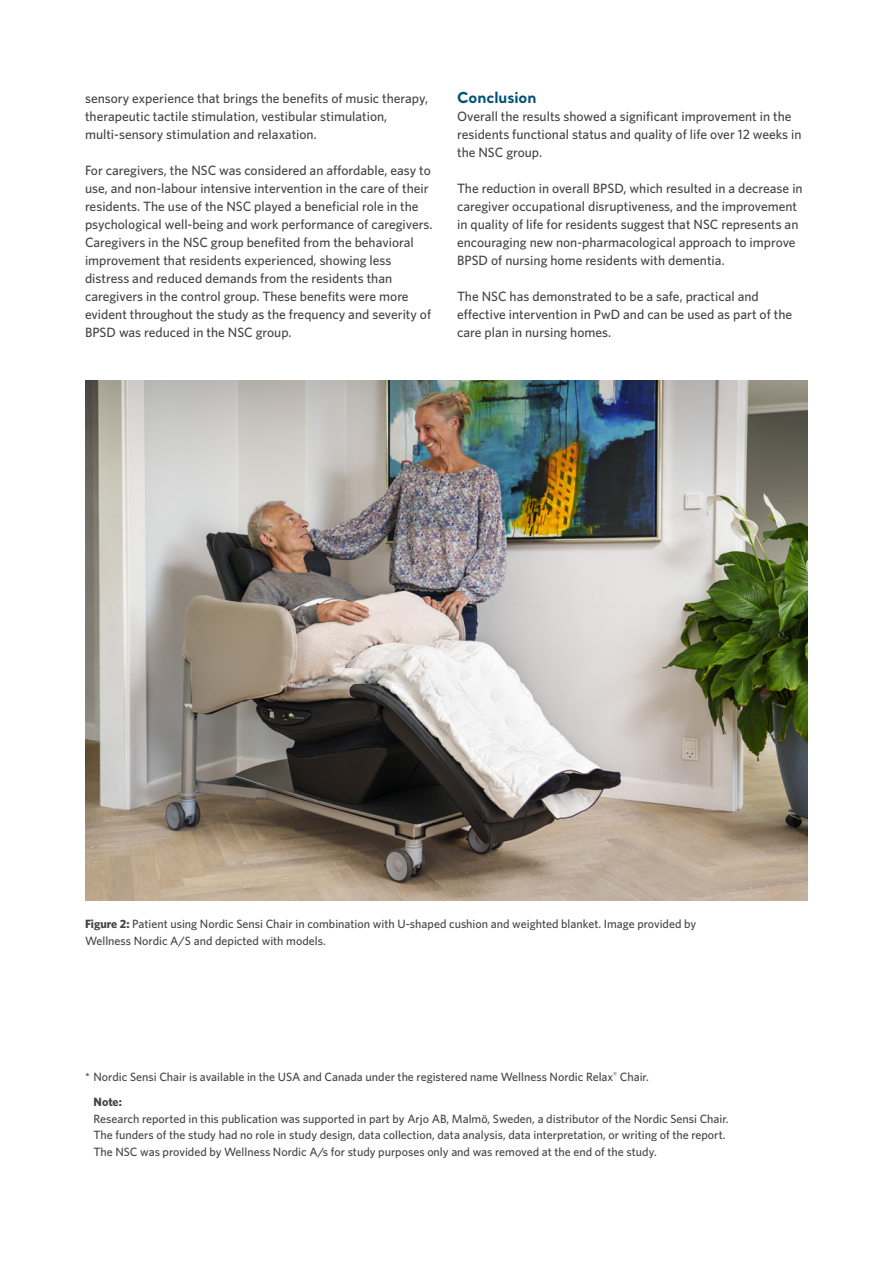
<style>
.page{position:relative;width:893px;height:1263px;background:#fff}
.page>*{position:absolute;margin:0;border:0;box-sizing:border-box;transform-origin:0 0}
.Sub-heading_body_copy_Santral_Bold_10_12{font:700 15px "Santral";letter-spacing:-.005em;color:#015174}
.Body_copy_Whitney_Medium_9_12_pt{font:500 13.5px/18px "Whitney";color:#434342}
.Body_copy_Whitney_Medium_9_12_pt-2{font:500 12px/16.5px "Whitney";color:#434342}
.Body_copy_Whitney_Medium_9_12_pt-3{font:700 12px "Whitney";color:#434342}
.s1{font-weight:700}
</style>
<div class="page">
<img style="left:85px;top:381px;width:722px;height:520px">
<p class="Body_copy_Whitney_Medium_9_12_pt" style="left:85px;top:89px;width:345px">sensory experience that brings the benefits of music therapy, therapeutic tactile stimulation, vestibular stimulation, multi-sensory stimulation and relaxation.</p>
<p class="Body_copy_Whitney_Medium_9_12_pt" style="left:85px;top:161px;width:349px">For caregivers, the NSC was considered an affordable, easy to use, and non-labour intensive intervention in the care of their residents. The use of the NSC played a beneficial role in the psychological well-being and work performance of caregivers.<br>Caregivers in the NSC group benefited from the behavioral improvement that residents experienced, showing less distress and reduced demands from the residents than caregivers in the control group. These benefits were more evident throughout the study as the frequency and severity of BPSD was reduced in the NSC group.</p>
<p class="Sub-heading_body_copy_Santral_Bold_10_12" style="left:457px;top:87px;width:81px">Conclusion</p>
<p class="Body_copy_Whitney_Medium_9_12_pt" style="left:457px;top:107px;width:346px">Overall the results showed a significant improvement in the residents functional status and quality of life over 12 weeks in the NSC group.</p>
<p class="Body_copy_Whitney_Medium_9_12_pt" style="left:457px;top:179px;width:347px">The reduction in overall BPSD, which resulted in a decrease in caregiver occupational disruptiveness, and the improvement in quality of life for residents suggest that NSC represents an encouraging new non-pharmacological approach to improve BPSD of nursing home residents with dementia.</p>
<p class="Body_copy_Whitney_Medium_9_12_pt" style="left:457px;top:287px;width:337px">The NSC has demonstrated to be a safe, practical and effective intervention in PwD and can be used as part of the care plan in nursing homes.</p>
<p class="Body_copy_Whitney_Medium_9_12_pt-2" style="left:85px;top:915px;width:613px"><span class="s1">Figure 2:</span> Patient using Nordic Sensi Chair in combination with U-shaped cushion and weighted blanket. Image provided by<br>Wellness Nordic A/S and depicted with models.</p>
<p class="Body_copy_Whitney_Medium_9_12_pt-2" style="left:85px;top:1068px;width:565px">* Nordic Sensi Chair is available in the USA and Canada under the registered name Wellness Nordic Relax<sup>®</sup> Chair.</p>
<p class="Body_copy_Whitney_Medium_9_12_pt-3" style="left:94px;top:1094px;width:30px">Note:</p>
<p class="Body_copy_Whitney_Medium_9_12_pt-2" style="left:94px;top:1110px;width:637px">Research reported in this publication was supported in part by Arjo AB, Malmö, Sweden, a distributor of the Nordic Sensi Chair.<br>The funders of the study had no role in study design, data collection, data analysis, data interpretation, or writing of the report.<br>The NSC was provided by Wellness Nordic A/s for study purposes only and was removed at the end of the study.</p>
</div>
